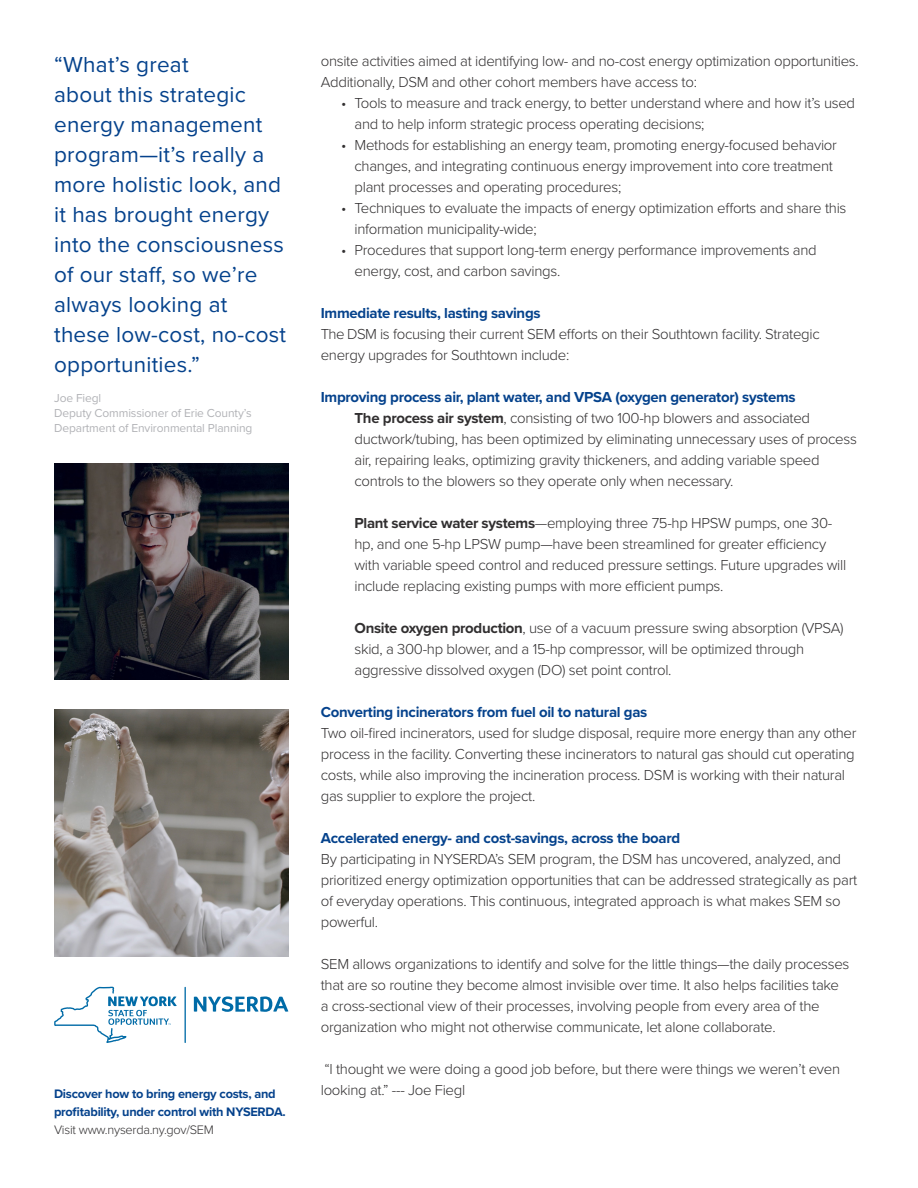
<style>
.page{position:relative;width:918px;height:1188px;background:#fff}
.page>*{position:absolute;margin:0;border:0;box-sizing:border-box;transform-origin:0 0}
.t1{font:22.5px/30px "Proxima Nova";letter-spacing:.01em;color:#05428c}
.t2{font:300 15px/21px "Proxima Nova";letter-spacing:-.02em;color:#312f30}
.t3{font:700 15px "Proxima Nova";letter-spacing:-.02em;color:#05428c}
.t4{font:700 12.75px/18px "Proxima Nova";letter-spacing:-.02em;color:#05428c}
.t5{font:12px/15px "Proxima Nova";letter-spacing:-.01em;color:#b2b3b7}
.s1{font-weight:300;color:#312f30}
.s2{font-weight:700}
</style>
<div class="page">
<svg style="left:194px;top:996px;width:94px;height:16px"></svg>
<hr style="left:185px;top:987px;width:1px;height:56px;background:#006ba7">
<svg style="left:54px;top:987px;width:123px;height:56px"></svg>
<img style="left:54px;top:463px;width:234px;height:217px">
<img style="left:54px;top:709px;width:234px;height:248px">
<p class="t1" style="left:54px;top:48px;width:233px">“What’s great<br>about this strategic energy management program—it’s really a more holistic look, and it has brought energy into the consciousness of our staff, so we’re always looking at these low-cost, no-cost opportunities.”</p>
<p class="t5" style="left:54px;top:390px;width:200px">Joe Fiegl<br>Deputy Commissioner of Erie County’s<br>Department of Environmental Planning</p>
<p class="t4" style="left:54px;top:1084px;width:233px">Discover how to bring energy costs, and profitability, under control with NYSERDA.<br><span class="s1">Visit www.nyserda.ny.gov/SEM</span></p>
<p class="t2" style="left:321px;top:50px;width:540px">onsite activities aimed at identifying low- and no-cost energy optimization opportunities.<br>Additionally, DSM and other cohort members have access to:</p>
<p class="t2" style="left:355px;top:92px;width:502px;text-indent:-14px">• Tools to measure and track energy, to better understand where and how it’s used and to help inform strategic process operating decisions;</p>
<p class="t2" style="left:355px;top:134px;width:484px;text-indent:-14px">• Methods for establishing an energy team, promoting energy-focused behavior changes, and integrating continuous energy improvement into core treatment plant processes and operating procedures;</p>
<p class="t2" style="left:355px;top:197px;width:493px;text-indent:-14px">• Techniques to evaluate the impacts of energy optimization efforts and share this information municipality-wide;</p>
<p class="t2" style="left:355px;top:239px;width:464px;text-indent:-14px">• Procedures that support long-term energy performance improvements and energy, cost, and carbon savings.</p>
<p class="t3" style="left:321px;top:302px;width:221px">Immediate results, lasting savings</p>
<p class="t2" style="left:321px;top:323px;width:501px">The DSM is focusing their current SEM efforts on their Southtown facility. Strategic energy upgrades for Southtown include:</p>
<p class="t3" style="left:321px;top:386px;width:476px">Improving process air, plant water, and VPSA (oxygen generator) systems</p>
<p class="t2" style="left:355px;top:407px;width:504px"><span class="s2">The process air system</span>, consisting of two 100-hp blowers and associated ductwork/tubing, has been optimized by eliminating unnecessary uses of process air, repairing leaks, optimizing gravity thickeners, and adding variable speed controls to the blowers so they operate only when necessary.</p>
<p class="t2" style="left:355px;top:512px;width:493px"><span class="s2">Plant service water systems</span>—employing three 75-hp HPSW pumps, one 30- hp, and one 5-hp LPSW pump—have been streamlined for greater efficiency with variable speed control and reduced pressure settings. Future upgrades will include replacing existing pumps with more efficient pumps.</p>
<p class="t2" style="left:355px;top:617px;width:491px"><span class="s2">Onsite oxygen production</span>, use of a vacuum pressure swing absorption (VPSA) skid, a 300-hp blower, and a 15-hp compressor, will be optimized through aggressive dissolved oxygen (DO) set point control.</p>
<p class="t3" style="left:321px;top:701px;width:328px">Converting incinerators from fuel oil to natural gas</p>
<p class="t2" style="left:321px;top:722px;width:537px">Two oil-fired incinerators, used for sludge disposal, require more energy than any other process in the facility. Converting these incinerators to natural gas should cut operating costs, while also improving the incineration process. DSM is working with their natural gas supplier to explore the project.</p>
<p class="t3" style="left:321px;top:827px;width:361px">Accelerated energy- and cost-savings, across the board</p>
<p class="t2" style="left:321px;top:848px;width:538px">By participating in NYSERDA’s SEM program, the DSM has uncovered, analyzed, and prioritized energy optimization opportunities that can be addressed strategically as part of everyday operations. This continuous, integrated approach is what makes SEM so powerful.</p>
<p class="t2" style="left:321px;top:953px;width:530px">SEM allows organizations to identify and solve for the little things—the daily processes that are so routine they become almost invisible over time. It also helps facilities take a cross-sectional view of their processes, involving people from every area of the organization who might not otherwise communicate, let alone collaborate.</p>
<p class="t2" style="left:321px;top:1058px;width:521px">“I thought we were doing a good job before, but there were things we weren’t even looking at.” --- Joe Fiegl</p>
</div>
